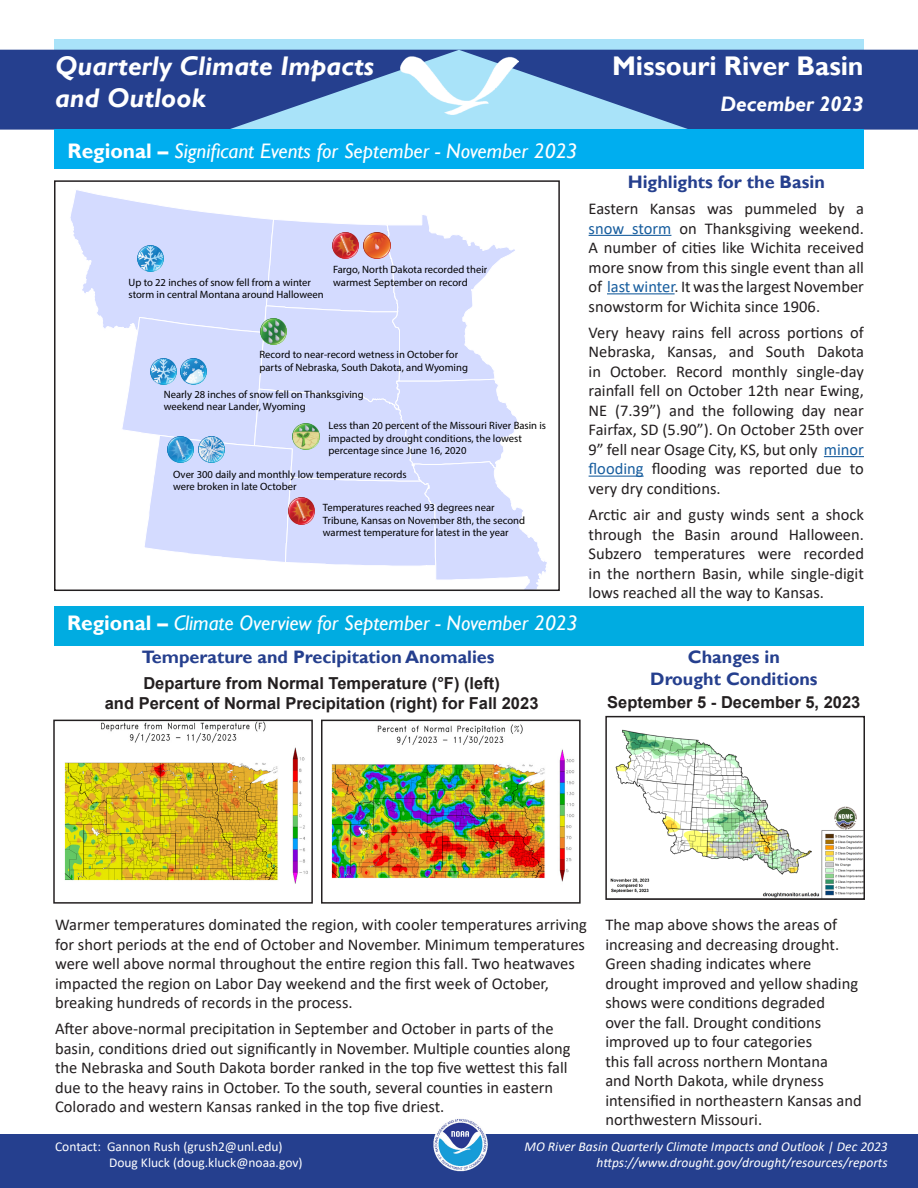
<style>
.page{position:relative;width:918px;height:1188px;background:#fff}
.page>*{position:absolute;margin:0;border:0;box-sizing:border-box;transform-origin:0 0}
.t1{font:italic 700 27px/32.4px "Gill Sans";color:#fff}
.t2{font:700 27px "Gill Sans";letter-spacing:-.005em;color:#fff}
.t3{font:italic 21px "Gill Sans";color:#fff}
.t4{font:italic 700 21px "Gill Sans";letter-spacing:-.005em;color:#fff}
.t5{font:700 18px/21.6px "Gill Sans";color:#253f8e;text-align:center}
.body_text{font:16.5px/19.5px "Calibri";color:#231f20;text-align:justify}
.Figure_title{font:700 16.5px "Arial";color:#231f20}
.Footer_Right{font:italic 13.5px "Calibri";color:#fff}
.t6{font:13.5px/16.2px "Calibri";color:#fff}
.t7{font:10.65px/12.8px "Myriad Pro";color:#000}
.s1{font-weight:700;font-style:normal}
.s2{color:#175d9e}
</style>
<div class="page">
<svg style="left:54px;top:39px;width:810px;height:11px;background:#a5def5"></svg>
<svg style="left:0;top:50px;width:918px;height:80px;background:#3c5ca1"></svg>
<div style="left:0;top:1134px;width:918px;height:54px;background:#253f8e"></div>
<div style="left:54px;top:129px;width:810px;height:40px;background:#00aeef"></div>
<div style="left:54px;top:606px;width:810px;height:39px;background:#00ace1"></div>
<img style="left:432px;top:1116px;width:57px;height:57px;border-radius:28px">
<img style="left:400px;top:56px;width:119px;height:58px">
<hr style="left:589px;top:235px;width:82px;height:1px;background:#175d9e">
<hr style="left:607px;top:293px;width:68px;height:1px;background:#175d9e">
<hr style="left:824px;top:456px;width:40px;height:1px;background:#175d9e">
<hr style="left:589px;top:476px;width:55px;height:1px;background:#175d9e">
<svg style="left:70px;top:190px;width:477px;height:398px"></svg>
<img style="left:288px;top:498px;width:26px;height:26px">
<img style="left:180px;top:358px;width:27px;height:27px">
<img style="left:151px;top:358px;width:26px;height:27px">
<img style="left:333px;top:232px;width:26px;height:27px">
<img style="left:260px;top:318px;width:27px;height:26px">
<img style="left:293px;top:423px;width:26px;height:27px">
<img style="left:198px;top:436px;width:27px;height:26px">
<img style="left:167px;top:436px;width:27px;height:26px">
<img style="left:364px;top:232px;width:26px;height:27px">
<img style="left:137px;top:245px;width:27px;height:27px">
<div style="left:54px;top:180px;width:506px;height:411px;border:2px solid #231f20"></div>
<img style="left:64px;top:723px;width:244px;height:161px">
<div style="left:53px;top:720px;width:260px;height:184px;border:2px solid #231f20"></div>
<img style="left:331px;top:724px;width:244px;height:158px">
<div style="left:321px;top:720px;width:260px;height:184px;border:2px solid #231f20"></div>
<img style="left:610px;top:729px;width:252px;height:168px">
<div style="left:605px;top:716px;width:260px;height:184px;border:2px solid #231f20"></div>
<h1 class="t1" style="left:55px;top:50px;width:320px">Quarterly Climate Impacts and Outlook</h1>
<h2 class="t2" style="left:612px;top:49px;width:253px">Missouri River Basin</h2>
<h2 class="t4" style="left:720px;top:92px;width:145px">December 2023</h2>
<h3 class="t3" style="left:68px;top:138px;width:512px"><span class="s1">Regional –</span> Significant Events for September - November 2023</h3>
<p class="t7" style="left:128px;top:276px;width:197px">Up to 22 inches of snow fell from a winter storm in central Montana around Halloween</p>
<p class="t7" style="left:333px;top:263px;width:156px">Fargo, North Dakota recorded their warmest September on record</p>
<p class="t7" style="left:259px;top:348px;width:210px">Record to near-record wetness in October for parts of Nebraska, South Dakota, and Wyoming</p>
<p class="t7" style="left:164px;top:388px;width:202px">Nearly 28 inches of snow fell on Thanksgiving weekend near Lander, Wyoming</p>
<p class="t7" style="left:328px;top:419px;width:219px">Less than 20 percent of the Missouri River Basin is impacted by drought conditions, the lowest percentage since June 16, 2020</p>
<p class="t7" style="left:173px;top:467px;width:235px">Over 300 daily and monthly low temperature records were broken in late October</p>
<p class="t7" style="left:323px;top:501px;width:204px">Temperatures reached 93 degrees near<br>Tribune, Kansas on November 8th, the second warmest temperature for latest in the year</p>
<h3 class="t3" style="left:67px;top:611px;width:512px"><span class="s1">Regional –</span> Climate Overview for September - November 2023</h3>
<h4 class="t5" style="left:142px;top:647px;width:354px">Temperature and Precipitation Anomalies</h4>
<p class="Figure_title" style="left:143px;top:672px;width:358px">Departure from Normal Temperature (°F) (left)</p>
<p class="Figure_title" style="left:105px;top:691px;width:435px">and Percent of Normal Precipitation (right) for Fall 2023</p>
<h4 class="t5" style="left:628px;top:171px;width:199px">Highlights for the Basin</h4>
<p class="body_text" style="left:589px;top:198px;width:277px">Eastern Kansas was pummeled by a <span class="s2">snow storm</span> on Thanksgiving weekend.<br>A number of cities like Wichita received more snow from this single event than all of <span class="s2">last winter</span>. It was the largest November snowstorm for Wichita since 1906.</p>
<p class="body_text" style="left:589px;top:322px;width:277px">Very heavy rains fell across portions of Nebraska, Kansas, and South Dakota in October. Record monthly single-day rainfall fell on October 12th near Ewing, NE (7.39”) and the following day near Fairfax, SD (5.90”). On October 25th over 9” fell near Osage City, KS, but only <span class="s2">minor flooding</span> flooding was reported due to very dry conditions.</p>
<p class="body_text" style="left:589px;top:504px;width:277px">Arctic air and gusty winds sent a shock through the Basin around Halloween.<br>Subzero temperatures were recorded in the northern Basin, while single-digit lows reached all the way to Kansas.</p>
<h4 class="t5" style="left:650px;top:647px;width:169px">Changes in<br>Drought Conditions</h4>
<p class="Figure_title" style="left:607px;top:691px;width:255px">September 5 - December 5, 2023</p>
<p class="body_text" style="left:55px;top:915px;width:533px;text-align:left">Warmer temperatures dominated the region, with cooler temperatures arriving for short periods at the end of October and November. Minimum temperatures were well above normal throughout the entire region this fall. Two heatwaves impacted the region on Labor Day weekend and the first week of October, breaking hundreds of records in the process.</p>
<p class="body_text" style="left:55px;top:1019px;width:517px;text-align:left">After above-normal precipitation in September and October in parts of the basin, conditions dried out significantly in November. Multiple counties along the Nebraska and South Dakota border ranked in the top five wettest this fall due to the heavy rains in October. To the south, several counties in eastern Colorado and western Kansas ranked in the top five driest.</p>
<p class="body_text" style="left:605px;top:915px;width:258px;text-align:left">The map above shows the areas of increasing and decreasing drought.<br>Green shading indicates where drought improved and yellow shading shows were conditions degraded<br>over the fall. Drought conditions improved up to four categories<br>this fall across northern Montana<br>and North Dakota, while dryness intensified in northeastern Kansas and northwestern Missouri.</p>
<p class="t6" style="left:109px;top:1138px;width:195px;text-indent:-54px">Contact: Gannon Rush (grush2@unl.edu)<br>Doug Kluck (doug.kluck@noaa.gov)</p>
<p class="Footer_Right" style="left:524px;top:1137px;width:365px">MO River Basin Quarterly Climate Impacts and Outlook | Dec 2023</p>
<p class="Footer_Right" style="left:597px;top:1153px;width:293px">https://www.drought.gov/drought/resources/reports</p>
</div>
